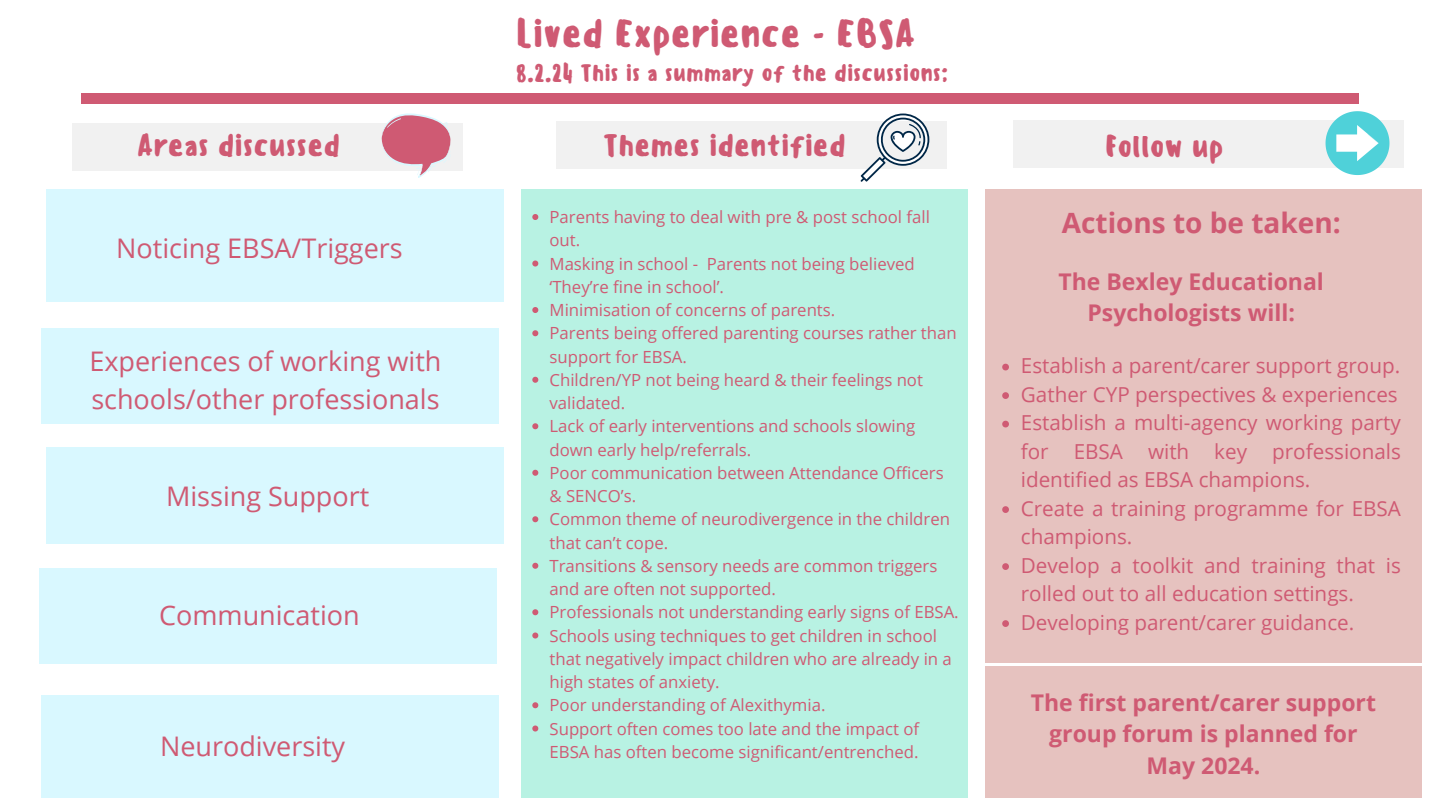
<style>
.page{position:relative;width:1440px;height:810px;background:#fff}
.page>*{position:absolute;margin:0;border:0;box-sizing:border-box;transform-origin:0 0}
.t1{font:500 38px "Sensei";color:#cf5a73}
.t2{font:500 30px "Sensei";color:#cf5a73}
.t3{font:700 28px "Open Sans";color:#cf5a73}
.t4{font:27px/37.5px "Open Sans";color:#cf5a73}
.t5{font:700 23px/31.5px "Open Sans";color:#cf5a73;text-align:center}
.t6{font:500 23px "Sensei";color:#cf5a73}
.t7{font:20.7px/28.5px "Open Sans";color:#cf5a73}
.t8{font:16.8px/23.2px "Open Sans";color:#cf5a73}
</style>
<div class="page">
<div style="left:81px;top:94px;width:1278px;height:10px;background:#cf5a73"></div>
<div style="left:46px;top:189px;width:458px;height:113px;background:#d9f8ff"></div>
<div style="left:72px;top:123px;width:391px;height:48px;background:#f1f1f1"></div>
<div style="left:42px;top:328px;width:457px;height:96px;background:#d9f8ff"></div>
<div style="left:46px;top:447px;width:458px;height:96px;background:#d9f8ff"></div>
<div style="left:39px;top:568px;width:458px;height:96px;background:#d9f8ff"></div>
<div style="left:41px;top:695px;width:458px;height:103px;background:#d9f8ff"></div>
<div style="left:521px;top:189px;width:447px;height:609px;background:#b8f2e3"></div>
<svg style="left:381px;top:113px;width:70px;height:65px"></svg>
<div style="left:556px;top:121px;width:391px;height:48px;background:#f1f1f1"></div>
<div style="left:1013px;top:120px;width:391px;height:48px;background:#f1f1f1"></div>
<svg style="left:1326px;top:111px;width:63px;height:64px"></svg>
<div style="left:986px;top:189px;width:436px;height:474px;background:#e6c2bf"></div>
<svg style="left:861px;top:113px;width:68px;height:69px"></svg>
<svg style="left:1002px;top:364px;width:7px;height:6px"></svg>
<svg style="left:1002px;top:392px;width:7px;height:7px"></svg>
<svg style="left:1002px;top:421px;width:7px;height:6px"></svg>
<svg style="left:1002px;top:506px;width:7px;height:7px"></svg>
<svg style="left:1002px;top:563px;width:7px;height:7px"></svg>
<svg style="left:1002px;top:620px;width:7px;height:7px"></svg>
<svg style="left:532px;top:214px;width:6px;height:6px"></svg>
<svg style="left:532px;top:261px;width:6px;height:6px"></svg>
<svg style="left:532px;top:307px;width:6px;height:6px"></svg>
<svg style="left:532px;top:330px;width:6px;height:6px"></svg>
<svg style="left:532px;top:377px;width:6px;height:6px"></svg>
<svg style="left:532px;top:423px;width:6px;height:6px"></svg>
<svg style="left:532px;top:470px;width:6px;height:6px"></svg>
<svg style="left:532px;top:516px;width:6px;height:6px"></svg>
<svg style="left:532px;top:563px;width:6px;height:6px"></svg>
<svg style="left:532px;top:609px;width:6px;height:6px"></svg>
<svg style="left:532px;top:633px;width:6px;height:6px"></svg>
<svg style="left:532px;top:702px;width:6px;height:6px"></svg>
<svg style="left:532px;top:726px;width:6px;height:6px"></svg>
<div style="left:986px;top:667px;width:436px;height:131px;background:#e6c2bf"></div>
<h1 class="t2" style="left:137px;top:127px;width:205px">Areas discussed</h1>
<h3 class="t4" style="left:116px;top:228px;width:288px">Noticing EBSA/Triggers</h3>
<p class="t4" style="left:89px;top:342px;width:354px">Experiences of working with schools/other professionals</p>
<p class="t4" style="left:166px;top:476px;width:205px">Missing Support</p>
<p class="t4" style="left:159px;top:596px;width:202px">Communication</p>
<h3 class="t4" style="left:160px;top:727px;width:187px">Neurodiversity</h3>
<h5 class="t1" style="left:516px;top:11px;width:401px">Lived Experience - EBSA</h5>
<p class="t6" style="left:516px;top:59px;width:434px">8.2.24 This is a summary of the discussions;</p>
<p class="t2" style="left:603px;top:127px;width:244px">Themes identified</p>
<p class="t8" style="left:550px;top:205px;width:382px">Parents having to deal with pre &amp; post school fall out.</p>
<p class="t8" style="left:550px;top:251px;width:367px">Masking in school - Parents not being believed ‘They’re fine in school’.</p>
<p class="t8" style="left:550px;top:298px;width:287px">Minimisation of concerns of parents.</p>
<p class="t8" style="left:550px;top:321px;width:409px">Parents being offered parenting courses rather than support for EBSA.</p>
<p class="t8" style="left:550px;top:368px;width:375px">Children/YP not being heard &amp; their feelings not validated.</p>
<p class="t8" style="left:550px;top:414px;width:367px">Lack of early interventions and schools slowing down early help/referrals.</p>
<p class="t8" style="left:550px;top:461px;width:396px">Poor communication between Attendance Officers &amp; SENCO’s.</p>
<p class="t8" style="left:550px;top:507px;width:402px">Common theme of neurodivergence in the children that can’t cope.</p>
<p class="t8" style="left:550px;top:554px;width:389px">Transitions &amp; sensory needs are common triggers and are often not supported.</p>
<h2 class="t8" style="left:550px;top:600px;width:411px">Professionals not understanding early signs of EBSA.</h2>
<h4 class="t8" style="left:550px;top:623px;width:404px">Schools using techniques to get children in school that negatively impact children who are already in a high states of anxiety.</h4>
<p class="t8" style="left:550px;top:693px;width:277px">Poor understanding of Alexithymia.</p>
<p class="t8" style="left:550px;top:716px;width:371px">Support often comes too late and the impact of<br>EBSA has often become significant/entrenched.</p>
<h3 class="t2" style="left:1105px;top:129px;width:120px">Follow up</h3>
<h3 class="t3" style="left:1062px;top:203px;width:280px">Actions to be taken:</h3>
<p class="t5" style="left:1059px;top:265px;width:267px">The Bexley Educational<br>Psychologists will:</p>
<h3 class="t7" style="left:1021px;top:351px;width:381px">Establish a parent/carer support group.</h3>
<h3 class="t7" style="left:1021px;top:380px;width:378px">Gather CYP perspectives &amp; experiences</h3>
<h3 class="t7" style="left:1021px;top:408px;width:382px;text-align:justify">Establish a multi-agency working party for EBSA with key professionals identified as EBSA champions.</h3>
<h3 class="t7" style="left:1021px;top:494px;width:382px">Create a training programme for EBSA champions.</h3>
<p class="t7" style="left:1021px;top:551px;width:382px">Develop a toolkit and training that is rolled out to all education settings.</p>
<p class="t7" style="left:1021px;top:608px;width:335px">Developing parent/carer guidance.</p>
<p class="t5" style="left:1031px;top:686px;width:347px">The first parent/carer support group forum is planned for<br>May 2024.</p>
</div>
